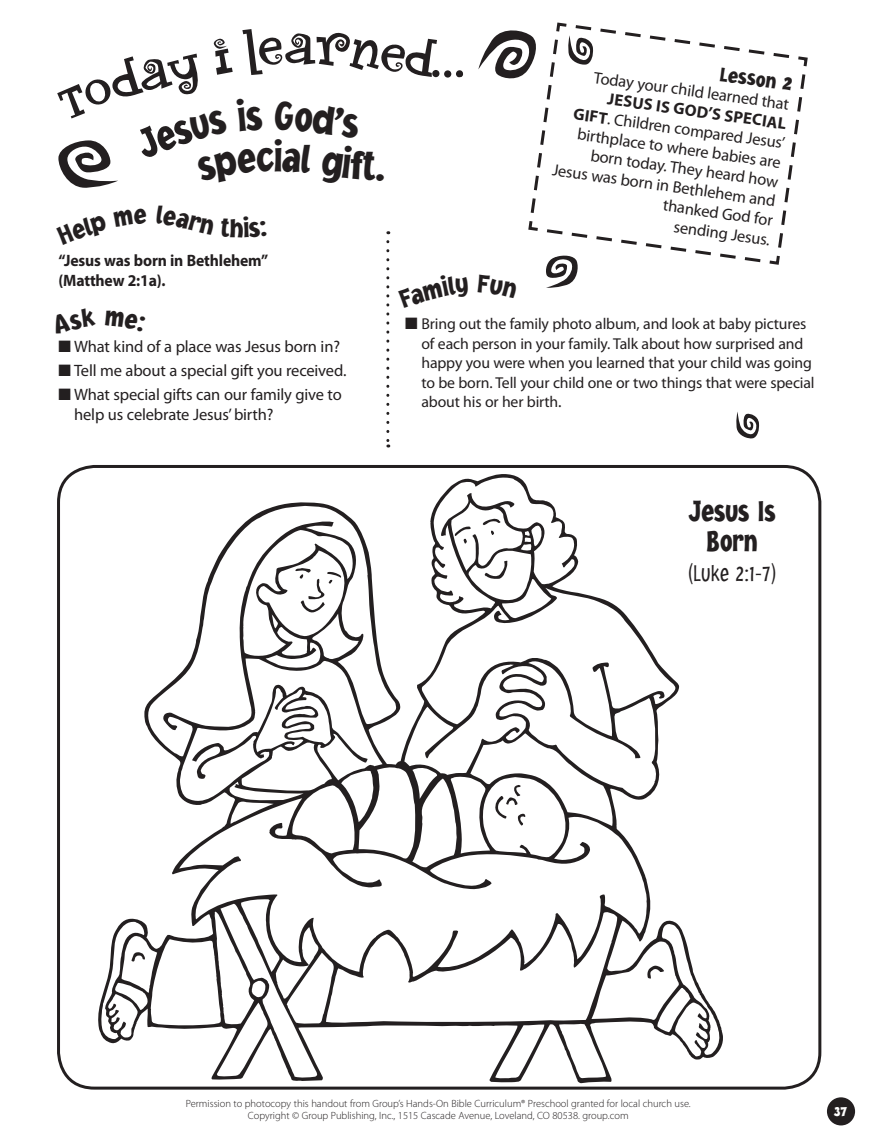
<style>
.page{position:relative;width:878px;height:1148px;background:#fff}
.page>*{position:absolute;margin:0;border:0;box-sizing:border-box;transform-origin:0 0}
.t1{font:900 30px/30px "Jacoby Cond ICG";color:#231f20;text-align:center;scale:.9 1}
.t2{font:900 27px "Jacoby Cond ICG";color:#231f20}
.t3{font:300 24px "Jacoby Cond ICG";color:#231f20;scale:.9 1}
.t4{font:900 21px "Jacoby Cond ICG";color:#231f20}
.t5{font:16.5px/19.5px "Myriad Pro";letter-spacing:-.01em;color:#231f20;text-align:right}
.t6{font:700 16.5px/19.5px "Myriad Pro";letter-spacing:-.01em;color:#231f20;scale:.95 1}
.t7{font:15.75px/19.5px "Myriad Pro";letter-spacing:-.01em;color:#231f20}
.t8{font:900 15px "Jacoby Cond ICG";color:#fff}
.t9{font:300 10.5px/12px "Myriad Pro";color:#231f20;text-align:center}
.s1{font-weight:700}
.s2{font-size:16.5px}
</style>
<div class="page">
<div style="left:826px;top:1097px;width:29px;height:28px;background:#231f20;border-radius:50%"></div>
<div style="left:57px;top:465px;width:764px;height:624px;border:3px solid #231f20;border-radius:36px"></div>
<svg style="left:736px;top:412px;width:24px;height:27px"></svg>
<div style="left:444px;top:70px;width:7px;height:8px;background:#231f20;border-radius:50%"></div>
<div style="left:456px;top:70px;width:7px;height:7px;background:#231f20;border-radius:50%"></div>
<svg style="left:146px;top:673px;width:34px;height:84px"></svg>
<svg style="left:179px;top:860px;width:468px;height:39px"></svg>
<svg style="left:180px;top:476px;width:495px;height:392px"></svg>
<svg style="left:101px;top:899px;width:618px;height:180px"></svg>
<svg style="left:386px;top:242px;width:3px;height:205px"></svg>
<svg style="left:478px;top:23px;width:329px;height:265px"></svg>
<svg style="left:57px;top:29px;width:383px;height:159px"></svg>
<h2 class="t2" style="left:230px;top:211px;width:15px">h</h2>
<p class="t6" style="left:58px;top:251px;width:222px">“Jesus was born in Bethlehem” (Matthew 2:1a).</p>
<p class="t5" style="left:58px;top:337px;width:283px">■ What kind of a place was Jesus born in?</p>
<p class="t5" style="left:58px;top:361px;width:289px">■ Tell me about a special gift you received.</p>
<p class="t5" style="left:74px;top:385px;width:269px;text-align:left;text-indent:-16px">■ What special gifts can our family give to help us celebrate Jesus’ birth?</p>
<p class="t4" style="left:722px;top:61px;width:74px;rotate:8deg">Lesson 2</p>
<p class="t5" style="left:564px;top:83px;width:228px;rotate:8deg"><span class="s1">JESUS IS GOD’S SPECIAL<br>GIFT</span>. Children compared Jesus’ birthplace to where babies are born today. They heard how<br>Jesus was born in Bethlehem and thanked God for<br>sending Jesus.</p>
<p class="t5" style="left:595px;top:68px;width:198px;rotate:8deg">Today your child learned that</p>
<p class="t7" style="left:421px;top:314px;width:394px;text-indent:-16px">■ Bring out the family photo album, and look at baby pictures of each person in your family. Talk about how surprised and happy you were when you learned that your child was going to be born. Tell your child one or two things that were special about his or her birth<span class="s2">.</span></p>
<h1 class="t1" style="left:688px;top:495px;width:98px">Jesus Is<br>Born</h1>
<h3 class="t3" style="left:687px;top:559px;width:100px">(Luke 2:1-7)</h3>
<p class="t9" style="left:186px;top:1097px;width:506px">Permission to photocopy this handout from Group’s Hands-On Bible Curriculum® Preschool granted for local church use.<br>Copyright © Group Publishing, Inc., 1515 Cascade Avenue, Loveland, CO 80538. group.com</p>
<p class="t8" style="left:833px;top:1101px;width:15px">37</p>
</div>
